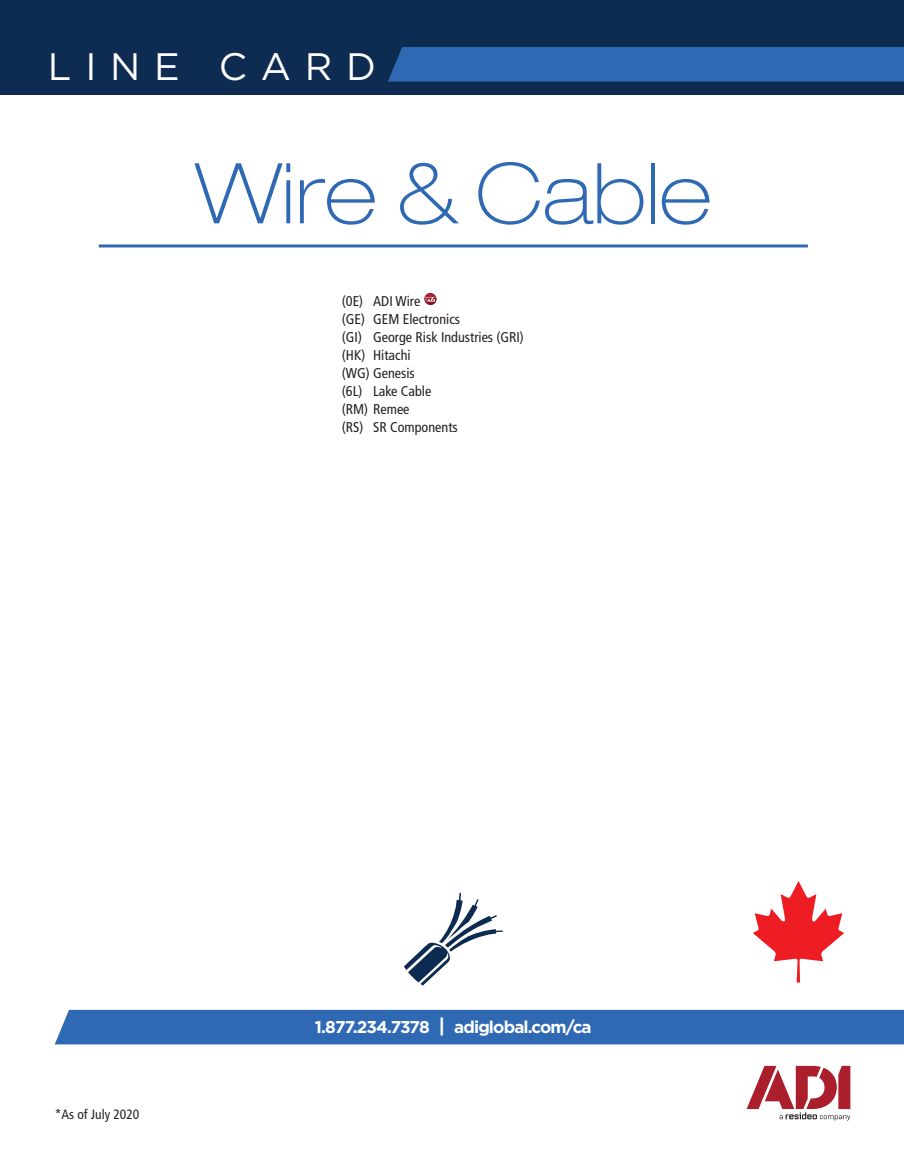
<style>
.page{position:relative;width:904px;height:1174px;background:#fff}
.page>*{position:absolute;margin:0;border:0;box-sizing:border-box;transform-origin:0 0}
.t1{font:100 expanded 84px "Helvetica Neue LT Std";color:#2f69b3}
.t2{font:38.25px "Gotham";letter-spacing:.36em;color:#fff}
.t3{font:700 16.95px "Gotham";letter-spacing:-.05em;color:#fff}
.t4{font:condensed 14.1px/18px "Frutiger LT Std";color:#231f20}
.t5{font:condensed 13.5px "Frutiger LT Std";color:#231f20}
.s1{font-size:19.5px}
</style>
<div class="page">
<div style="left:55px;top:1009px;width:848px;height:35px;background:#2f69b3"></div>
<hr style="left:99px;top:244px;width:708px;height:3px;background:#2f69b3">
<div style="left:0;top:0;width:903px;height:95px;background:#0e2b51"></div>
<div style="left:388px;top:47px;width:515px;height:35px;background:#2f69b3"></div>
<svg style="left:404px;top:893px;width:98px;height:92px"></svg>
<svg style="left:753px;top:881px;width:90px;height:101px"></svg>
<div style="left:424px;top:293px;width:12px;height:12px;background:#ab1e2c;border-radius:50%"></div>
<svg style="left:425px;top:297px;width:11px;height:8px"></svg>
<svg style="left:746px;top:1065px;width:104px;height:55px"></svg>
<h2 class="t2" style="left:48px;top:42px;width:329px">LINE CARD</h2>
<h1 class="t1" style="left:196px;top:143px;width:516px">Wire &amp; Cable</h1>
<p class="t4" style="left:342px;top:291px;width:183px">(0E) ADI Wire<br>(GE) GEM Electronics<br>(GI) George Risk Industries (GRI) (HK) Hitachi<br>(WG) Genesis<br>(6L) Lake Cable<br>(RM) Remee<br>(RS) SR Components</p>
<p class="t5" style="left:55px;top:1105px;width:86px">*As of July 2020</p>
<p class="t3" style="left:315px;top:1015px;width:278px">1.877.234.7378 <span class="s1">|</span> adiglobal.com/ca</p>
</div>
